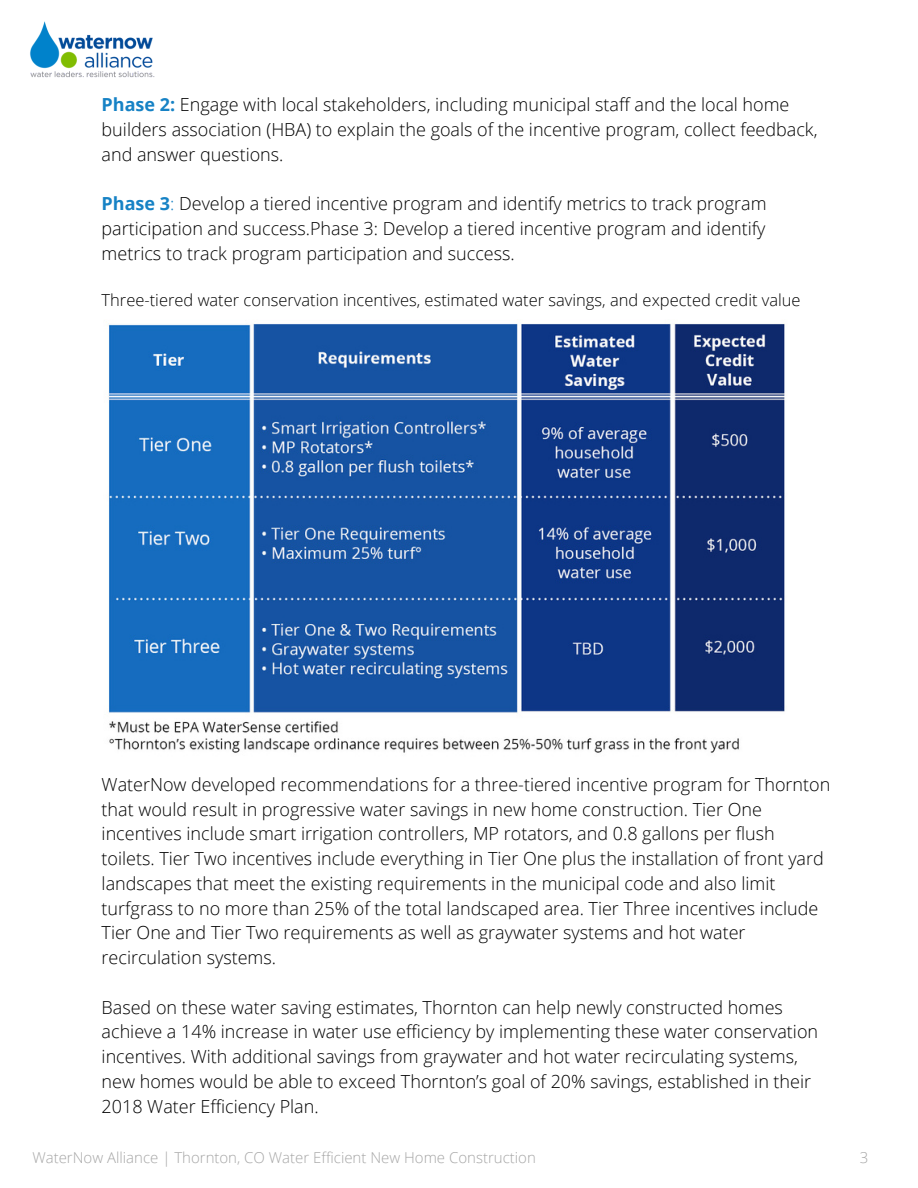
<style>
.page{position:relative;width:918px;height:1188px;background:#fff}
.page>*{position:absolute;margin:0;border:0;box-sizing:border-box;transform-origin:0 0}
.t1{font:300 18px/24.8px "Open Sans";color:#000}
.t2{font:300 16.5px "Open Sans";color:#000}
.t3{font:300 15px "Open Sans";color:#a6a6a6}
.s1{font-weight:700;color:#1682c5}
.s2{color:#1682c5}
</style>
<div class="page">
<img style="left:30px;top:21px;width:125px;height:57px">
<img style="left:108px;top:323px;width:677px;height:430px">
<p class="t1" style="left:102px;top:92px;width:717px"><span class="s1">Phase 2:</span> Engage with local stakeholders, including municipal staff and the local home builders association (HBA) to explain the goals of the incentive program, collect feedback, and answer questions.</p>
<p class="t1" style="left:102px;top:191px;width:666px;text-align:justify"><span class="s1">Phase 3</span><span class="s2">:</span> Develop a tiered incentive program and identify metrics to track program participation and success.Phase 3: Develop a tiered incentive program and identify metrics to track program participation and success.</p>
<p class="t2" style="left:102px;top:289px;width:701px">Three-tiered water conservation incentives, estimated water savings, and expected credit value</p>
<p class="t1" style="left:102px;top:772px;width:730px">WaterNow developed recommendations for a three-tiered incentive program for Thornton that would result in progressive water savings in new home construction. Tier One incentives include smart irrigation controllers, MP rotators, and 0.8 gallons per flush toilets. Tier Two incentives include everything in Tier One plus the installation of front yard landscapes that meet the existing requirements in the municipal code and also limit turfgrass to no more than 25% of the total landscaped area. Tier Three incentives include Tier One and Tier Two requirements as well as graywater systems and hot water recirculation systems.</p>
<p class="t1" style="left:102px;top:994px;width:718px">Based on these water saving estimates, Thornton can help newly constructed homes achieve a 14% increase in water use efficiency by implementing these water conservation incentives. With additional savings from graywater and hot water recirculating systems, new homes would be able to exceed Thornton’s goal of 20% savings, established in their 2018 Water Efficiency Plan.</p>
<p class="t3" style="left:32px;top:1147px;width:505px">WaterNow Alliance | Thornton, CO Water Efficient New Home Construction</p>
<p class="t3" style="left:860px;top:1147px;width:10px">3</p>
</div>
